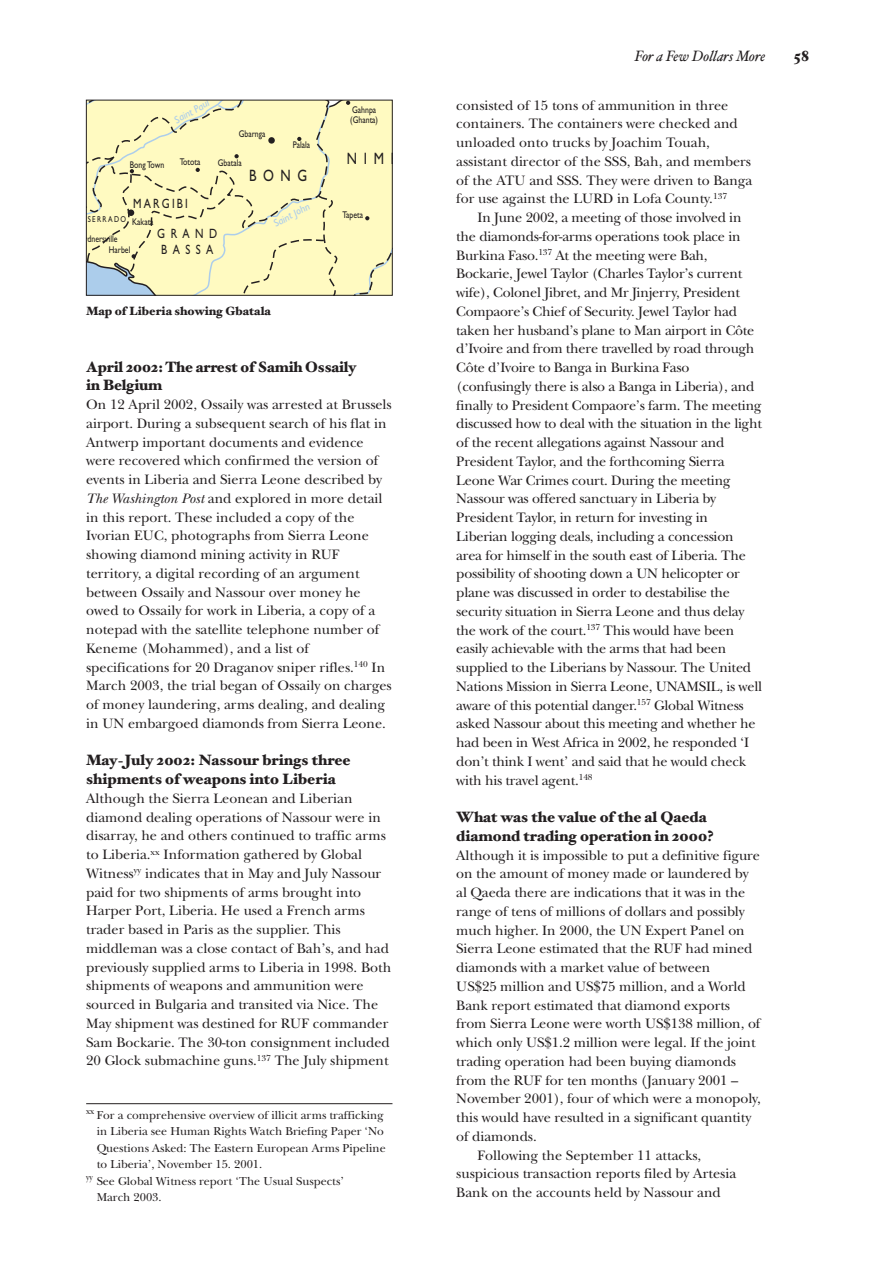
<style>
.page{position:relative;width:893px;height:1263px;background:#fff}
.page>*{position:absolute;margin:0;border:0;box-sizing:border-box;transform-origin:0 0}
.t1{font:16.5px "Gill Sans";letter-spacing:.5em;color:#231f20;scale:.8 1}
.t2{font:900 15px/18.8px "Hoefler Text";color:#231f20}
.t3{font:italic 15px "Hoefler Text";color:#231f20;scale:.95 1}
.t4{font:900 15px "Hoefler Text";color:#231f20;scale:.95 1}
.t5{font:14.25px/18.8px "New Baskerville";letter-spacing:-.005em;color:#231f20}
.t6{font:13.5px/16.5px "Gill Sans";letter-spacing:.5em;color:#231f20;scale:.8 1}
.t7{font:13.5px "Gill Sans";letter-spacing:.2em;color:#231f20;scale:.8 1}
.t8{font:12px "New Baskerville";color:#231f20}
.t9{font:900 12px "Hoefler Text";color:#231f20}
.t10{font:italic 10.5px "Gill Sans";color:#accdeb}
.t11{font:9.75px/10.5px "Gill Sans";color:#231f20;scale:.8 1}
.t12{font:8.55px "Gill Sans";letter-spacing:.2em;color:#231f20;scale:.8 1}
.s1{font-style:italic}
</style>
<div class="page">
<hr style="left:86px;top:1103px;width:306px;height:1px;background:#231f20">
<svg style="left:88px;top:102px;width:302px;height:192px;background:#f5f2bd"></svg>
<div style="left:86px;top:100px;width:306px;height:196px;border:1px solid #231f20"></div>
<p class="t10" style="left:173px;top:117px;width:40px;rotate:-29deg">Saint Paul</p>
<p class="t11" style="left:239px;top:130px;width:35px">Gbarnga</p>
<p class="t11" style="left:293px;top:141px;width:23px">Palala</p>
<p class="t11" style="left:130px;top:160px;width:44px">Bong Town</p>
<p class="t11" style="left:180px;top:158px;width:27px">Totota</p>
<p class="t11" style="left:218px;top:158px;width:31px">Gbatala</p>
<p class="t7" style="left:133px;top:199px;width:70px">MARGIBI</p>
<p class="t12" style="left:82px;top:216px;width:56px">TSERRADO</p>
<p class="t11" style="left:132px;top:217px;width:28px">Kakata</p>
<p class="t11" style="left:85px;top:234px;width:43px">rdnersville</p>
<p class="t11" style="left:109px;top:246px;width:28px">Harbel</p>
<p class="t6" style="left:157px;top:226px;width:76px">GRAND<br>BASSA</p>
<p class="t1" style="left:249px;top:170px;width:74px">BONG</p>
<p class="t10" style="left:272px;top:221px;width:41px;rotate:-29deg">Saint John</p>
<p class="t9" style="left:86px;top:307px;width:186px">Map of Liberia showing Gbatala</p>
<p class="t11" style="left:350px;top:105px;width:36px">Gahnpa (Ghanta)</p>
<p class="t1" style="left:347px;top:153px;width:65px">NIMB</p>
<p class="t11" style="left:342px;top:210px;width:27px">Tapeta</p>
<p class="t2" style="left:86px;top:359px;width:272px">April 2002: The arrest of Samih Ossaily in Belgium</p>
<p class="t5" style="left:86px;top:397px;width:307px">On 12 April 2002, Ossaily was arrested at Brussels airport. During a subsequent search of his flat in Antwerp important documents and evidence were recovered which confirmed the version of events in Liberia and Sierra Leone described by <span class="s1">The Washington Post</span> and explored in more detail in this report. These included a copy of the Ivorian EUC, photographs from Sierra Leone showing diamond mining activity in RUF territory, a digital recording of an argument between Ossaily and Nassour over money he owed to Ossaily for work in Liberia, a copy of a notepad with the satellite telephone number of Keneme (Mohammed), and a list of specifications for 20 Draganov sniper rifles.<sup>140</sup> In March 2003, the trial began of Ossaily on charges of money laundering, arms dealing, and dealing in UN embargoed diamonds from Sierra Leone.</p>
<p class="t2" style="left:86px;top:753px;width:266px">May-July 2002: Nassour brings three shipments of weapons into Liberia</p>
<p class="t5" style="left:86px;top:791px;width:306px">Although the Sierra Leonean and Liberian diamond dealing operations of Nassour were in disarray, he and others continued to traffic arms to Liberia.<sup>xx</sup> Information gathered by Global Witness<sup>yy</sup> indicates that in May and July Nassour paid for two shipments of arms brought into Harper Port, Liberia. He used a French arms trader based in Paris as the supplier. This middleman was a close contact of Bah’s, and had previously supplied arms to Liberia in 1998. Both shipments of weapons and ammunition were sourced in Bulgaria and transited via Nice. The May shipment was destined for RUF commander Sam Bockarie. The 30-ton consignment included 20 Glock submachine guns.<sup>137</sup> The July shipment</p>
<p class="t8" style="left:86px;top:1111px;width:299px"><sup>xx</sup> For a comprehensive overview of illicit arms trafficking</p>
<p class="t8" style="left:97px;top:1127px;width:289px">in Liberia see Human Rights Watch Briefing Paper ‘No</p>
<p class="t8" style="left:97px;top:1144px;width:290px">Questions Asked: The Eastern European Arms Pipeline</p>
<p class="t8" style="left:97px;top:1160px;width:167px">to Liberia’, November 15. 2001.</p>
<p class="t8" style="left:86px;top:1177px;width:259px"><sup>yy</sup> See Global Witness report ‘The Usual Suspects’</p>
<p class="t8" style="left:97px;top:1193px;width:66px">March 2003.</p>
<p class="t3" style="left:635px;top:50px;width:139px">For a Few Dollars More</p>
<p class="t4" style="left:794px;top:50px;width:18px">58</p>
<p class="t5" style="left:456px;top:97px;width:297px">consisted of 15 tons of ammunition in three containers. The containers were checked and unloaded onto trucks by Joachim Touah, assistant director of the SSS, Bah, and members of the ATU and SSS. They were driven to Banga for use against the LURD in Lofa County.<sup>137</sup></p>
<p class="t5" style="left:456px;top:210px;width:307px;text-indent:21px">In June 2002, a meeting of those involved in the diamonds-for-arms operations took place in Burkina Faso.<sup>137</sup> At the meeting were Bah, Bockarie, Jewel Taylor (Charles Taylor’s current wife), Colonel Jibret, and Mr Jinjerry, President Compaore’s Chief of Security. Jewel Taylor had taken her husband’s plane to Man airport in Côte d’Ivoire and from there travelled by road through Côte d’Ivoire to Banga in Burkina Faso (confusingly there is also a Banga in Liberia), and finally to President Compaore’s farm. The meeting discussed how to deal with the situation in the light of the recent allegations against Nassour and President Taylor, and the forthcoming Sierra Leone War Crimes court. During the meeting Nassour was offered sanctuary in Liberia by President Taylor, in return for investing in Liberian logging deals, including a concession area for himself in the south east of Liberia. The possibility of shooting down a UN helicopter or plane was discussed in order to destabilise the security situation in Sierra Leone and thus delay the work of the court.<sup>137</sup> This would have been easily achievable with the arms that had been supplied to the Liberians by Nassour. The United Nations Mission in Sierra Leone, UNAMSIL, is well aware of this potential danger.<sup>157</sup> Global Witness asked Nassour about this meeting and whether he had been in West Africa in 2002, he responded ‘I don’t think I went’ and said that he would check with his travel agent.<sup>148</sup></p>
<p class="t2" style="left:456px;top:809px;width:258px">What was the value of the al Qaeda diamond trading operation in 2000?</p>
<p class="t5" style="left:456px;top:847px;width:305px">Although it is impossible to put a definitive figure</p>
<p class="t5" style="left:456px;top:866px;width:294px">on the amount of money made or laundered by</p>
<p class="t5" style="left:456px;top:885px;width:290px">al Qaeda there are indications that it was in the</p>
<p class="t5" style="left:456px;top:904px;width:290px">range of tens of millions of dollars and possibly</p>
<p class="t5" style="left:456px;top:922px;width:290px">much higher. In 2000, the UN Expert Panel on</p>
<p class="t5" style="left:456px;top:941px;width:298px">Sierra Leone estimated that the RUF had mined</p>
<p class="t5" style="left:456px;top:960px;width:255px">diamonds with a market value of between</p>
<p class="t5" style="left:456px;top:979px;width:291px">US$25 million and US$75 million, and a World</p>
<p class="t5" style="left:456px;top:997px;width:275px">Bank report estimated that diamond exports</p>
<p class="t5" style="left:456px;top:1016px;width:306px">from Sierra Leone were worth US$138 million, of</p>
<p class="t5" style="left:456px;top:1035px;width:301px">which only US$1.2 million were legal. If the joint</p>
<p class="t5" style="left:456px;top:1054px;width:281px">trading operation had been buying diamonds</p>
<p class="t5" style="left:456px;top:1072px;width:283px">from the RUF for ten months (January 2001 –</p>
<p class="t5" style="left:456px;top:1091px;width:306px">November 2001), four of which were a monopoly,</p>
<p class="t5" style="left:456px;top:1110px;width:296px">this would have resulted in a significant quantity</p>
<p class="t5" style="left:456px;top:1129px;width:82px">of diamonds.</p>
<p class="t5" style="left:477px;top:1147px;width:225px">Following the September 11 attacks,</p>
<p class="t5" style="left:456px;top:1166px;width:281px">suspicious transaction reports filed by Artesia</p>
<p class="t5" style="left:456px;top:1185px;width:266px">Bank on the accounts held by Nassour and</p>
</div>
